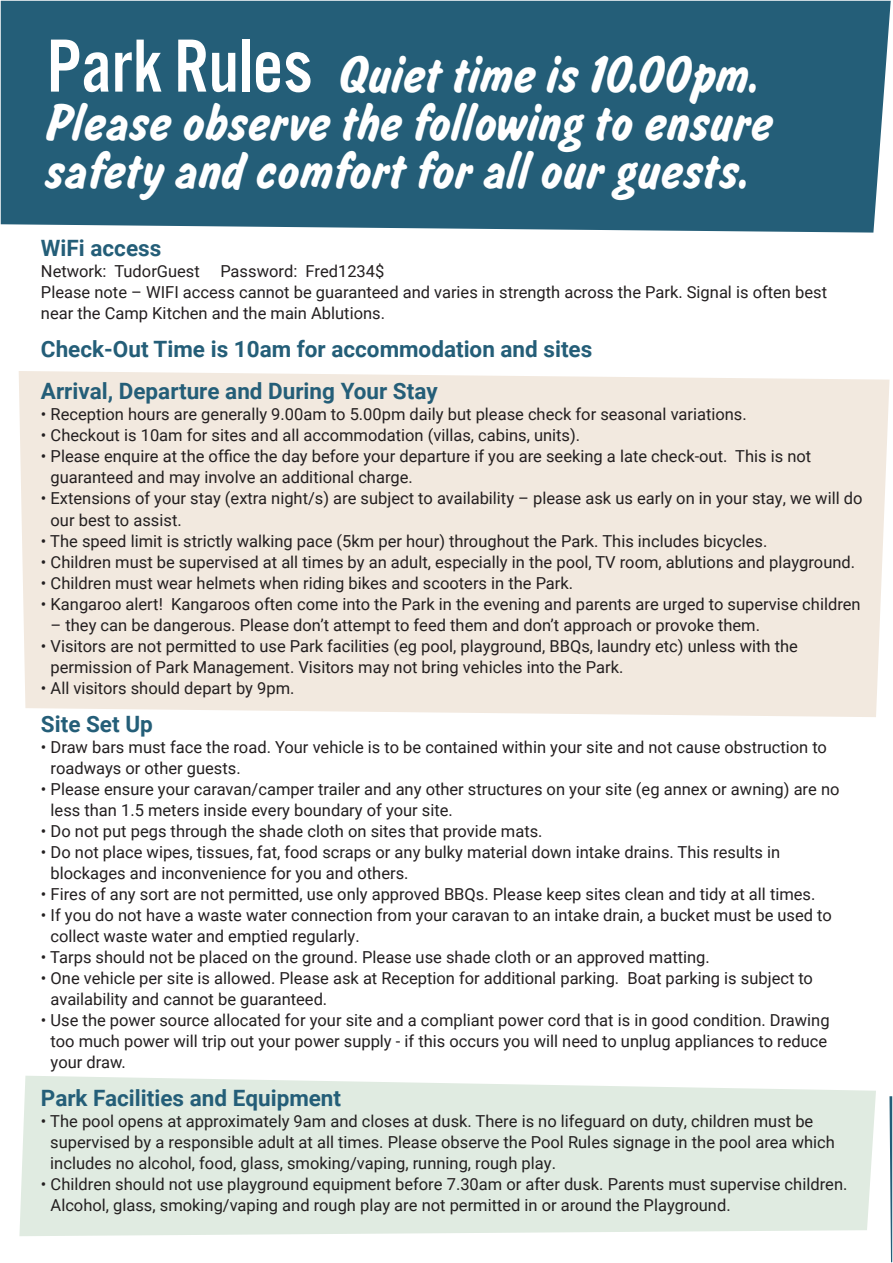
<style>
.page{position:relative;width:893px;height:1263px;background:#fff}
.page>*{position:absolute;margin:0;border:0;box-sizing:border-box;transform-origin:0 0}
.t1{font:48px/48px "Salsbury";color:#fff}
.t2{font:700 22.5px/42.3px "Roboto";color:#245e78}
.t3{font:16.5px/21px "Roboto";color:#231f20}
.s1{font-family:"Alternate Got No 3 D";font-size:78px}
</style>
<div class="page">
<svg style="left:19px;top:1076px;width:857px;height:160px;background:#e2ece3"></svg>
<div style="left:19px;top:371px;width:870px;height:346px;background:#f2e9df"></div>
<div style="left:1px;top:1px;width:890px;height:232px;background:#245e78"></div>
<svg style="left:889px;top:1096px;width:4px;height:167px"></svg>
<p class="t1" style="left:42px;top:51px;width:730px"><span class="s1">Park Rules</span> Quiet time is 10.00pm.<br>Please observe the following to ensure safety and comfort for all our guests.</p>
<p class="t2" style="left:41px;top:226px;width:122px">WiFi access</p>
<p class="t3" style="left:41px;top:260px;width:788px">Network: TudorGuest Password: Fred1234$<br>Please note – WIFI access cannot be guaranteed and varies in strength across the Park. Signal is often best near the Camp Kitchen and the main Ablutions.</p>
<p class="t2" style="left:41px;top:327px;width:553px">Check-Out Time is 10am for accommodation and sites<br>Arrival, Departure and During Your Stay</p>
<p class="t3" style="left:41px;top:403px;width:707px">• Reception hours are generally 9.00am to 5.00pm daily but please check for seasonal variations.</p>
<p class="t3" style="left:41px;top:424px;width:541px">• Checkout is 10am for sites and all accommodation (villas, cabins, units).</p>
<p class="t3" style="left:51px;top:445px;width:762px;text-indent:-10px">• Please enquire at the office the day before your departure if you are seeking a late check-out. This is not guaranteed and may involve an additional charge.</p>
<p class="t3" style="left:51px;top:487px;width:813px;text-indent:-10px">• Extensions of your stay (extra night/s) are subject to availability – please ask us early on in your stay, we will do our best to assist.</p>
<p class="t3" style="left:41px;top:529px;width:728px">• The speed limit is strictly walking pace (5km per hour) throughout the Park. This includes bicycles.</p>
<p class="t3" style="left:41px;top:550px;width:816px">• Children must be supervised at all times by an adult, especially in the pool, TV room, ablutions and playground.</p>
<p class="t3" style="left:41px;top:571px;width:534px">• Children must wear helmets when riding bikes and scooters in the Park.</p>
<p class="t3" style="left:41px;top:592px;width:821px">• Kangaroo alert! Kangaroos often come into the Park in the evening and parents are urged to supervise children</p>
<p class="t3" style="left:51px;top:613px;width:711px">– they can be dangerous. Please don’t attempt to feed them and don’t approach or provoke them.</p>
<p class="t3" style="left:51px;top:634px;width:749px;text-indent:-10px">• Visitors are not permitted to use Park facilities (eg pool, playground, BBQs, laundry etc) unless with the permission of Park Management. Visitors may not bring vehicles into the Park.</p>
<p class="t3" style="left:41px;top:676px;width:255px">• All visitors should depart by 9pm.</p>
<p class="t2" style="left:41px;top:701px;width:113px">Site Set Up</p>
<p class="t3" style="left:51px;top:735px;width:778px;text-indent:-10px">• Draw bars must face the road. Your vehicle is to be contained within your site and not cause obstruction to roadways or other guests.</p>
<p class="t3" style="left:51px;top:777px;width:790px;text-indent:-10px">• Please ensure your caravan/camper trailer and any other structures on your site (eg annex or awning) are no less than 1.5 meters inside every boundary of your site.</p>
<p class="t3" style="left:41px;top:819px;width:503px">• Do not put pegs through the shade cloth on sites that provide mats.</p>
<p class="t3" style="left:51px;top:840px;width:731px;text-indent:-10px">• Do not place wipes, tissues, fat, food scraps or any bulky material down intake drains. This results in blockages and inconvenience for you and others.</p>
<p class="t3" style="left:41px;top:882px;width:776px">• Fires of any sort are not permitted, use only approved BBQs. Please keep sites clean and tidy at all times.</p>
<p class="t3" style="left:51px;top:903px;width:783px;text-indent:-10px">• If you do not have a waste water connection from your caravan to an intake drain, a bucket must be used to collect waste water and emptied regularly.</p>
<p class="t3" style="left:41px;top:945px;width:670px">• Tarps should not be placed on the ground. Please use shade cloth or an approved matting.</p>
<p class="t3" style="left:51px;top:966px;width:764px;text-indent:-10px">• One vehicle per site is allowed. Please ask at Reception for additional parking. Boat parking is subject to availability and cannot be guaranteed.</p>
<p class="t3" style="left:51px;top:1009px;width:780px;text-indent:-10px">• Use the power source allocated for your site and a compliant power cord that is in good condition. Drawing too much power will trip out your power supply - if this occurs you will need to unplug appliances to reduce your draw.</p>
<p class="t2" style="left:41px;top:1075px;width:302px">Park Facilities and Equipment</p>
<p class="t3" style="left:50px;top:1109px;width:786px;text-indent:-9px">• The pool opens at approximately 9am and closes at dusk. There is no lifeguard on duty, children must be supervised by a responsible adult at all times. Please observe the Pool Rules signage in the pool area which includes no alcohol, food, glass, smoking/vaping, running, rough play.</p>
<p class="t3" style="left:51px;top:1172px;width:798px;text-indent:-10px">• Children should not use playground equipment before 7.30am or after dusk. Parents must supervise children.<br>Alcohol, glass, smoking/vaping and rough play are not permitted in or around the Playground.</p>
</div>
